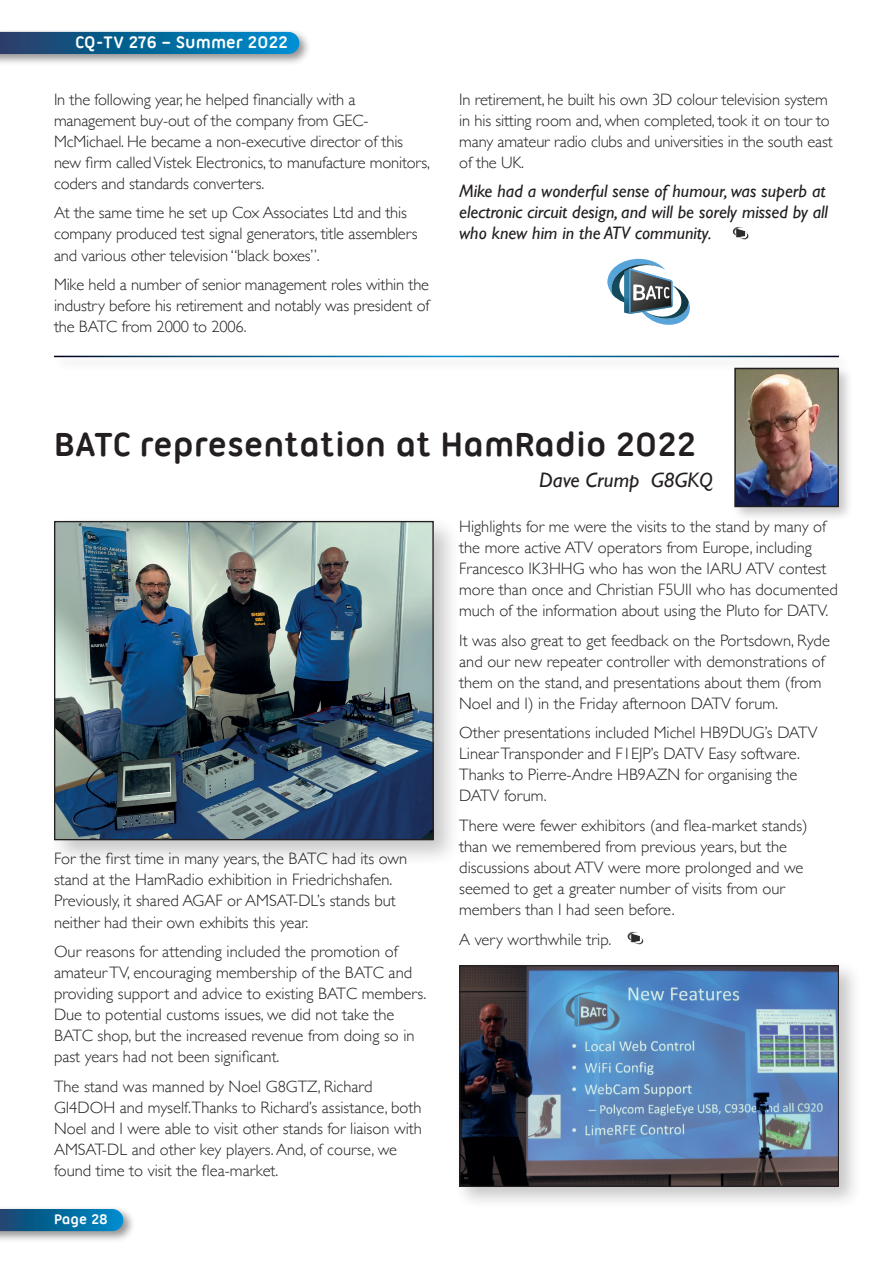
<style>
.page{position:relative;width:893px;height:1263px;background:#fff}
.page>*{position:absolute;margin:0;border:0;box-sizing:border-box;transform-origin:0 0}
.t1{font:700 36px "Ubuntu Titling";color:#231f20}
.t2{font:italic 21px "Gill Sans";color:#231f20}
.t3{font:italic 18px/21px "Gill Sans";color:#231f20}
.t4{font:700 18px "Ubuntu Titling";color:#fff}
.t5{font:300 16.5px/21px "Gill Sans";color:#231f20}
.t6{font:700 15px "Ubuntu Titling";color:#fff}
</style>
<div class="page">
<div style="left:0;top:1205px;width:135px;height:38px;background:#231f20;opacity:.5"></div>
<svg style="left:0;top:1209px;width:123px;height:22px;background:#096a9c"></svg>
<div style="left:0;top:28px;width:311px;height:38px;background:#231f20;opacity:.5"></div>
<svg style="left:0;top:32px;width:299px;height:22px;background:#0a6699"></svg>
<img style="left:733px;top:227px;width:16px;height:12px">
<svg style="left:607px;top:259px;width:83px;height:66px"></svg>
<div style="left:52px;top:353px;width:801px;height:19px;background:#231f20;opacity:.25"></div>
<hr style="left:54px;top:356px;width:785px;height:1px;background:#fff">
<img style="left:627px;top:932px;width:16px;height:12px">
<div style="left:731px;top:365px;width:123px;height:157px;background:#231f20;opacity:.25"></div>
<img style="left:737px;top:371px;width:99px;height:133px">
<div style="left:734px;top:368px;width:105px;height:139px;border:2px solid #231f20"></div>
<div style="left:454px;top:960px;width:408px;height:250px;background:#231f20;opacity:.25"></div>
<img style="left:461px;top:967px;width:376px;height:218px">
<div style="left:459px;top:965px;width:380px;height:222px;border:1px solid #231f20"></div>
<div style="left:48px;top:515px;width:413px;height:352px;background:#231f20;opacity:.25"></div>
<img style="left:56px;top:523px;width:376px;height:315px">
<div style="left:54px;top:521px;width:380px;height:319px;border:1px solid #231f20"></div>
<p class="t4" style="left:75px;top:32px;width:214px">CQ-TV 276 – Summer 2022</p>
<p class="t5" style="left:54px;top:88px;width:378px">In the following year, he helped financially with a management buy-out of the company from GEC-McMichael. He became a non-executive director of this new firm called Vistek Electronics, to manufacture monitors, coders and standards converters.</p>
<p class="t5" style="left:54px;top:202px;width:365px">At the same time he set up Cox Associates Ltd and this company produced test signal generators, title assemblers and various other television “black boxes”.</p>
<p class="t5" style="left:54px;top:273px;width:377px;text-align:justify">Mike held a number of senior management roles within the industry before his retirement and notably was president of the BATC from 2000 to 2006.</p>
<p class="t5" style="left:459px;top:88px;width:375px">In retirement, he built his own 3D colour television system in his sitting room and, when completed, took it on tour to many amateur radio clubs and universities in the south east of the UK.</p>
<p class="t3" style="left:459px;top:181px;width:370px">Mike had a wonderful sense of humour, was superb at electronic circuit design, and will be sorely missed by all who knew him in the ATV community.</p>
<h1 class="t1" style="left:54px;top:424px;width:644px">BATC representation at HamRadio 2022</h1>
<p class="t2" style="left:539px;top:468px;width:175px">Dave Crump G8GKQ</p>
<p class="t5" style="left:54px;top:848px;width:355px">For the first time in many years, the BATC had its own stand at the HamRadio exhibition in Friedrichshafen.<br>Previously, it shared AGAF or AMSAT-DL’s stands but neither had their own exhibits this year.</p>
<p class="t5" style="left:54px;top:940px;width:374px">Our reasons for attending included the promotion of amateur TV, encouraging membership of the BATC and providing support and advice to existing BATC members.<br>Due to potential customs issues, we did not take the BATC shop, but the increased revenue from doing so in past years had not been significant.</p>
<p class="t5" style="left:54px;top:1075px;width:369px">The stand was manned by Noel G8GTZ, Richard GI4DOH and myself.Thanks to Richard’s assistance, both Noel and I were able to visit other stands for liaison with AMSAT-DL and other key players. And, of course, we found time to visit the flea-market.</p>
<p class="t6" style="left:54px;top:1210px;width:55px">Page 28</p>
<p class="t5" style="left:459px;top:516px;width:380px">Highlights for me were the visits to the stand by many of the more active ATV operators from Europe, including Francesco IK3HHG who has won the IARU ATV contest more than once and Christian F5UII who has documented much of the information about using the Pluto for DATV.</p>
<p class="t5" style="left:459px;top:629px;width:372px">It was also great to get feedback on the Portsdown, Ryde and our new repeater controller with demonstrations of them on the stand, and presentations about them (from Noel and I) in the Friday afternoon DATV forum.</p>
<p class="t5" style="left:459px;top:722px;width:360px">Other presentations included Michel HB9DUG’s DATV Linear Transponder and F1EJP’s DATV Easy software.<br>Thanks to Pierre-Andre HB9AZN for organising the DATV forum.</p>
<p class="t5" style="left:459px;top:814px;width:350px">There were fewer exhibitors (and flea-market stands) than we remembered from previous years, but the discussions about ATV were more prolonged and we seemed to get a greater number of visits from our members than I had seen before.</p>
<p class="t5" style="left:459px;top:928px;width:154px">A very worthwhile trip.</p>
</div>
